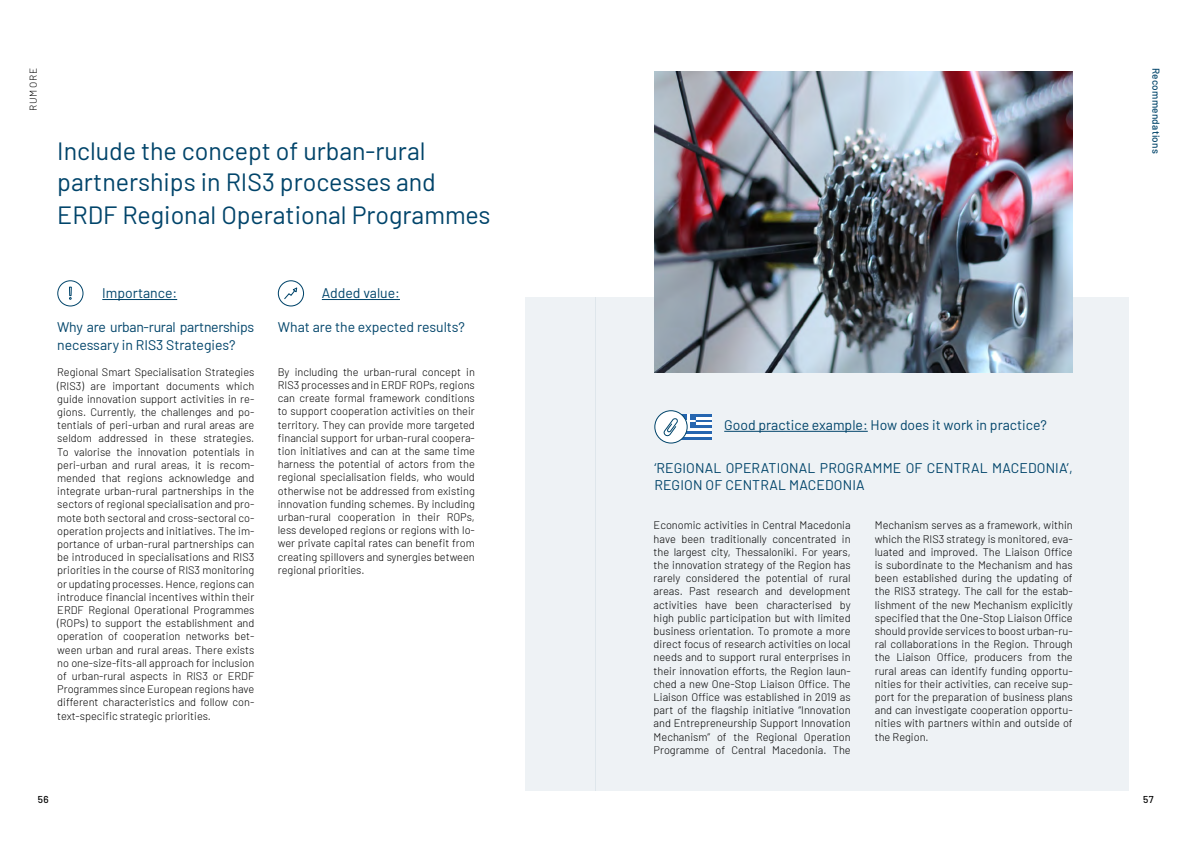
<style>
.page{position:relative;width:1191px;height:842px;background:#fff}
.page>*{position:absolute;margin:0;border:0;box-sizing:border-box;transform-origin:0 0}
.t1{font:25px/31.7px "Barlow";color:#00446a}
.t2{font:14px/16.8px "Barlow";color:#00446a}
.t3{font:300 11px/13.2px "Barlow";color:#000;text-align:justify}
.t4{font:500 10px "Barlow";letter-spacing:.025em;color:#00446a}
.t5{font:300 10px "Barlow";letter-spacing:.1em;color:#000}
.t6{font:500 10px "Barlow";color:#000}
</style>
<div class="page">
<div style="left:595px;top:297px;width:533px;height:493px;background:#eef2f5"></div>
<img style="left:654px;top:72px;width:418px;height:301px">
<hr style="left:724px;top:431px;width:143px;height:1px;background:#00446a">
<hr style="left:680px;top:437px;width:31px;height:3px;background:#2666b0">
<svg style="left:655px;top:411px;width:32px;height:32px"></svg>
<div style="left:654px;top:410px;width:33px;height:33px;border:1px solid #00446a;border-radius:50%"></div>
<svg style="left:662px;top:414px;width:49px;height:23px"></svg>
<hr style="left:102px;top:299px;width:75px;height:1px;background:#00446a">
<hr style="left:322px;top:299px;width:78px;height:1px;background:#00446a">
<div style="left:57px;top:280px;width:26px;height:26px;border:1px solid #00446a;border-radius:50%"></div>
<svg style="left:69px;top:287px;width:3px;height:13px"></svg>
<div style="left:278px;top:280px;width:26px;height:26px;border:1px solid #00446a;border-radius:50%"></div>
<svg style="left:284px;top:287px;width:14px;height:13px"></svg>
<div style="left:524px;top:297px;width:71px;height:493px;background:#eef2f5"></div>
<p class="t5" style="left:26px;top:111px;width:45px;rotate:-90deg">RUMORE</p>
<h1 class="t1" style="left:57px;top:133px;width:435px">Include the concept of urban-rural partnerships in RIS3 processes and<br>ERDF Regional Operational Programmes</h1>
<p class="t2" style="left:102px;top:284px;width:76px">Importance:</p>
<p class="t2" style="left:57px;top:317px;width:198px;line-height:18px">Why are urban-rural partnerships necessary in RIS3 Strategies?</p>
<p class="t3" style="left:57px;top:365px;width:199px">Regional Smart Specialisation Strategies (RIS3) are important documents which guide innovation support activities in re&shy;gions. Currently, the challenges and po&shy;tentials of peri-urban and rural areas are seldom addressed in these strategies.<br>To valorise the innovation potentials in peri-urban and rural areas, it is recom&shy;mended that regions acknowledge and integrate urban-rural partnerships in the sectors of regional specialisation and pro&shy;mote both sectoral and cross-sectoral co&shy;operation projects and initiatives. The im&shy;portance of urban-rural partnerships can be introduced in specialisations and RIS3 priorities in the course of RIS3 monitoring or updating processes. Hence, regions can introduce financial incentives within their ERDF Regional Operational Programmes (ROPs) to support the establishment and operation of cooperation networks bet&shy;ween urban and rural areas. There exists no one-size-fits-all approach for inclusion of urban-rural aspects in RIS3 or ERDF Programmes since European regions have different characteristics and follow con&shy;text-specific strategic priorities.</p>
<p class="t2" style="left:322px;top:284px;width:80px">Added value:</p>
<p class="t2" style="left:278px;top:317px;width:189px">What are the expected results?</p>
<p class="t3" style="left:278px;top:364px;width:199px">By including the urban-rural concept in RIS3 processes and in ERDF ROPs, regions can create formal framework conditions to support cooperation activities on their territory. They can provide more targeted financial support for urban-rural coopera&shy;tion initiatives and can at the same time harness the potential of actors from the regional specialisation fields, who would otherwise not be addressed from existing innovation funding schemes. By including urban-rural cooperation in their ROPs, less developed regions or regions with lo&shy;wer private capital rates can benefit from creating spillovers and synergies between regional priorities.</p>
<p class="t4" style="left:1163px;top:68px;width:87px;rotate:90deg">Recommendations</p>
<p class="t2" style="left:724px;top:416px;width:324px">Good practice example: How does it work in practice?</p>
<p class="t2" style="left:654px;top:459px;width:420px">‘REGIONAL OPERATIONAL PROGRAMME OF CENTRAL MACEDONIA’,<br>REGION OF CENTRAL MACEDONIA</p>
<p class="t3" style="left:653px;top:518px;width:199px">Economic activities in Central Macedonia have been traditionally concentrated in the largest city, Thessaloniki. For years, the innovation strategy of the Region has rarely considered the potential of rural areas. Past research and development activities have been characterised by high public participation but with limited business orientation. To promote a more direct focus of research activities on local needs and to support rural enterprises in their innovation efforts, the Region laun&shy;ched a new One-Stop Liaison Office. The Liaison Office was established in 2019 as part of the flagship initiative “Innovation and Entrepreneurship Support Innovation Mechanism” of the Regional Operation Programme of Central Macedonia. The</p>
<p class="t3" style="left:874px;top:518px;width:199px">Mechanism serves as a framework, within which the RIS3 strategy is monitored, eva&shy;luated and improved. The Liaison Office is subordinate to the Mechanism and has been established during the updating of the RIS3 strategy. The call for the estab&shy;lishment of the new Mechanism explicitly specified that the One-Stop Liaison Office should provide services to boost urban-ru&shy;ral collaborations in the Region. Through the Liaison Office, producers from the rural areas can identify funding opportu&shy;nities for their activities, can receive sup&shy;port for the preparation of business plans and can investigate cooperation opportu&shy;nities with partners within and outside of the Region.</p>
<p class="t6" style="left:38px;top:792px;width:12px">56</p>
<p class="t6" style="left:1143px;top:792px;width:12px">57</p>
</div>
